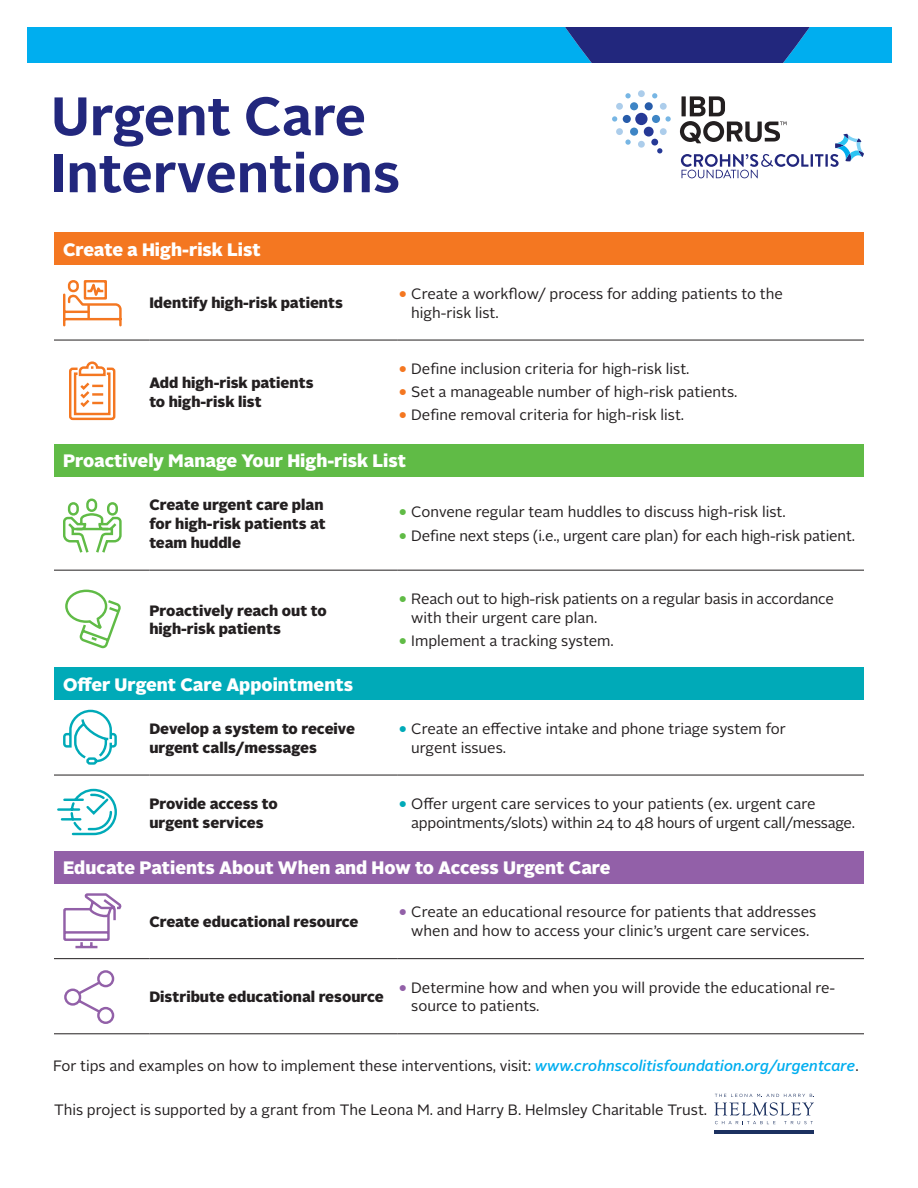
<style>
.page{position:relative;width:918px;height:1188px;background:#fff}
.page>*{position:absolute;margin:0;border:0;box-sizing:border-box;transform-origin:0 0}
.Body_Copy{font:700 54px/57px "Alright Sans";color:#22277d}
.Body_Copy-2{font:900 18px "Alright Sans";color:#fff}
.Body_Copy-3{font:15px/18.8px "Alright Sans";color:#231f20}
.Table__Bold{font:900 15px/18.8px "Alright Sans";color:#231f20}
.Body_Copy-4{font:15px/18.8px "Alright Sans";letter-spacing:-.02em;color:#231f20}
.s1{font-weight:900;font-size:18px;color:#f47721}
.s2{font-weight:900;font-size:18px;color:#60bb46}
.s3{font-weight:900;font-size:18px;color:#00aab8}
.s4{font-weight:900;font-size:18px;color:#9260a8}
.s5{font-weight:500;font-style:italic;color:#00aeef}
</style>
<div class="page">
<svg style="left:27px;top:27px;width:864px;height:36px;background:#088bd2"></svg>
<svg style="left:612px;top:90px;width:59px;height:63px"></svg>
<svg style="left:680px;top:96px;width:184px;height:82px"></svg>
<div style="left:54px;top:232px;width:810px;height:33px;background:#f47721"></div>
<hr style="left:54px;top:340px;width:95px;height:1px;background:#231f20">
<hr style="left:149px;top:340px;width:249px;height:1px;background:#231f20">
<hr style="left:398px;top:340px;width:466px;height:1px;background:#231f20">
<svg style="left:63px;top:280px;width:59px;height:47px"></svg>
<svg style="left:69px;top:361px;width:47px;height:60px"></svg>
<div style="left:54px;top:444px;width:810px;height:32px;background:#60bb46"></div>
<hr style="left:54px;top:570px;width:95px;height:1px;background:#231f20">
<hr style="left:149px;top:570px;width:249px;height:1px;background:#231f20">
<hr style="left:398px;top:570px;width:466px;height:1px;background:#231f20">
<svg style="left:63px;top:498px;width:59px;height:55px"></svg>
<svg style="left:65px;top:589px;width:56px;height:60px"></svg>
<div style="left:54px;top:851px;width:810px;height:33px;background:#9260a8"></div>
<hr style="left:54px;top:958px;width:95px;height:1px;background:#231f20">
<hr style="left:149px;top:958px;width:249px;height:1px;background:#231f20">
<hr style="left:398px;top:958px;width:466px;height:1px;background:#231f20">
<hr style="left:54px;top:1033px;width:95px;height:1px;background:#231f20">
<hr style="left:149px;top:1033px;width:249px;height:1px;background:#231f20">
<hr style="left:398px;top:1033px;width:466px;height:1px;background:#231f20">
<svg style="left:64px;top:970px;width:51px;height:54px"></svg>
<svg style="left:63px;top:893px;width:59px;height:56px"></svg>
<div style="left:54px;top:668px;width:810px;height:32px;background:#00aab8"></div>
<hr style="left:54px;top:775px;width:95px;height:1px;background:#231f20">
<hr style="left:149px;top:775px;width:249px;height:1px;background:#231f20">
<hr style="left:398px;top:775px;width:466px;height:1px;background:#231f20">
<svg style="left:63px;top:709px;width:54px;height:56px"></svg>
<svg style="left:57px;top:788px;width:60px;height:48px"></svg>
<svg style="left:714px;top:1094px;width:100px;height:30px"></svg>
<hr style="left:714px;top:1130px;width:100px;height:4px;background:#1c3160">
<p class="Body_Copy" style="left:51px;top:88px;width:351px">Urgent Care<br>Interventions</p>
<p class="Body_Copy-2" style="left:63px;top:236px;width:199px">Create a High-risk List</p>
<p class="Table__Bold" style="left:149px;top:294px;width:195px">Identify high-risk patients</p>
<p class="Body_Copy-3" style="left:411px;top:284px;width:373px;text-indent:-14px"><span class="s1">•</span> Create a workflow/ process for adding patients to the high-risk list.</p>
<p class="Body_Copy-3" style="left:398px;top:360px;width:293px"><span class="s1">•</span> Define inclusion criteria for high-risk list.</p>
<p class="Body_Copy-3" style="left:398px;top:383px;width:341px"><span class="s1">•</span> Set a manageable number of high-risk patients.</p>
<p class="Body_Copy-3" style="left:398px;top:406px;width:288px"><span class="s1">•</span> Define removal criteria for high-risk list.</p>
<p class="Body_Copy-2" style="left:63px;top:448px;width:345px">Proactively Manage Your High-risk List</p>
<p class="Table__Bold" style="left:149px;top:496px;width:178px">Create urgent care plan for high-risk patients at team huddle</p>
<p class="Body_Copy-3" style="left:398px;top:503px;width:389px"><span class="s2">•</span> Convene regular team huddles to discuss high-risk list.</p>
<p class="Table__Bold" style="left:149px;top:373px;width:166px">Add high-risk patients to high-risk list</p>
<p class="Body_Copy-3" style="left:398px;top:526px;width:459px"><span class="s2">•</span> Define next steps (i.e., urgent care plan) for each high-risk patient.</p>
<p class="Table__Bold" style="left:149px;top:601px;width:179px">Proactively reach out to high-risk patients</p>
<p class="Body_Copy-3" style="left:411px;top:590px;width:424px;text-indent:-14px"><span class="s2">•</span> Reach out to high-risk patients on a regular basis in accordance with their urgent care plan.</p>
<p class="Body_Copy-3" style="left:398px;top:632px;width:218px"><span class="s2">•</span> Implement a tracking system.</p>
<p class="Body_Copy-2" style="left:63px;top:671px;width:292px">Offer Urgent Care Appointments</p>
<p class="Table__Bold" style="left:149px;top:719px;width:207px">Develop a system to receive urgent calls/messages</p>
<p class="Body_Copy-3" style="left:411px;top:719px;width:376px;text-indent:-14px"><span class="s3">•</span> Create an effective intake and phone triage system for urgent issues.</p>
<p class="Table__Bold" style="left:149px;top:794px;width:130px">Provide access to urgent services</p>
<p class="Body_Copy-4" style="left:411px;top:795px;width:445px;text-indent:-14px"><span class="s3">•</span> Offer urgent care services to your patients (ex. urgent care appointments/slots) within 24 to 48 hours of urgent call/message.</p>
<p class="Body_Copy-2" style="left:63px;top:855px;width:549px">Educate Patients About When and How to Access Urgent Care</p>
<p class="Table__Bold" style="left:149px;top:912px;width:211px">Create educational resource</p>
<p class="Body_Copy-3" style="left:398px;top:903px;width:420px;text-align:center"><span class="s4">•</span> Create an educational resource for patients that addresses when and how to access your clinic’s urgent care services.</p>
<p class="Table__Bold" style="left:149px;top:987px;width:236px">Distribute educational resource</p>
<p class="Body_Copy-3" style="left:411px;top:978px;width:425px;text-indent:-14px"><span class="s4">•</span> Determine how and when you will provide the educational re&shy;source to patients.</p>
<p class="Body_Copy-3" style="left:53px;top:1057px;width:807px">For tips and examples on how to implement these interventions, visit: <span class="s5">www.crohnscolitisfoundation.org/urgentcare</span>.</p>
<p class="Body_Copy-3" style="left:54px;top:1101px;width:655px">This project is supported by a grant from The Leona M. and Harry B. Helmsley Charitable Trust.</p>
</div>
